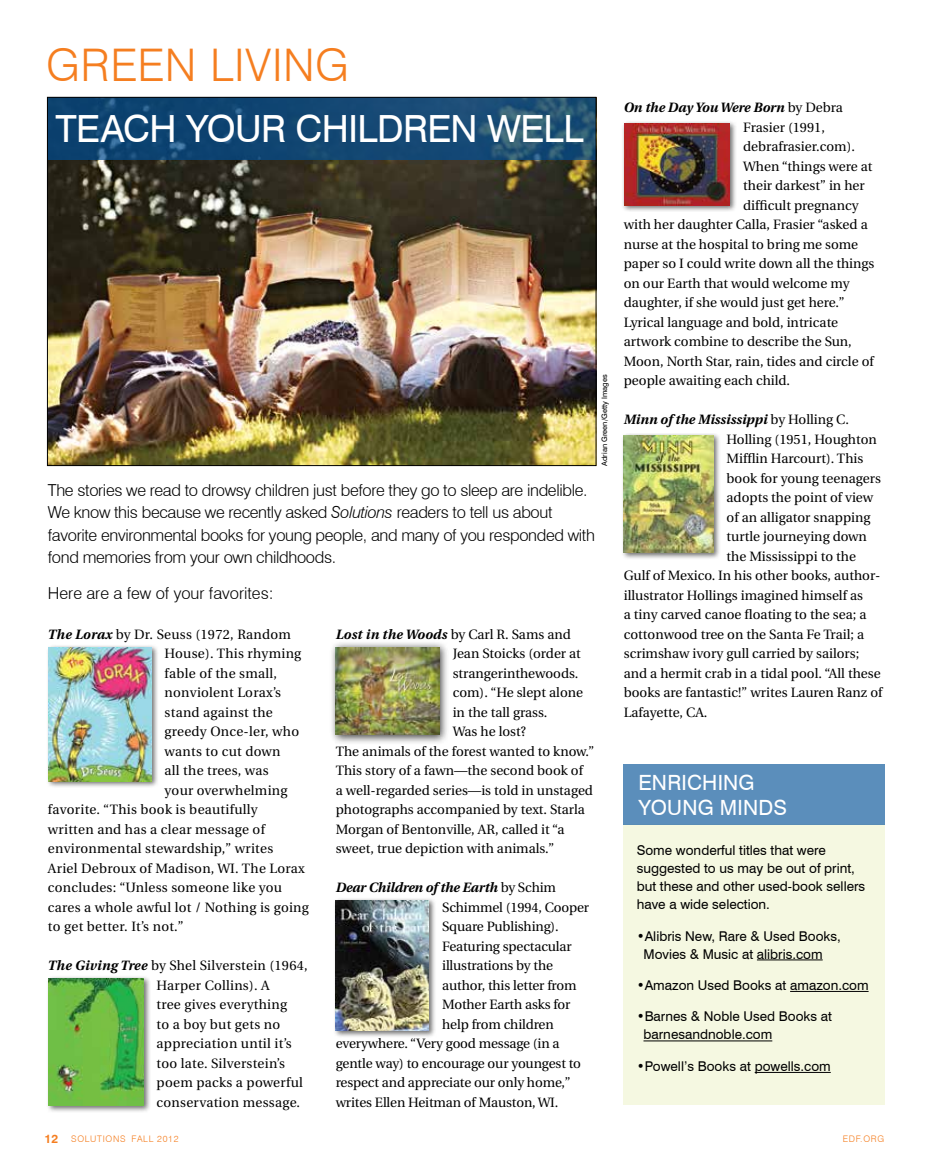
<style>
.page{position:relative;width:945px;height:1161px;background:#fff}
.page>*{position:absolute;margin:0;border:0;box-sizing:border-box;transform-origin:0 0}
.t1{font:300 45px "Swiss 721 BT";color:#f57e20}
.t2{font:37.5px "Swiss 721 BT";letter-spacing:-.015em;color:#fff}
.t3{font:21px/25.5px "Swiss 721 BT";letter-spacing:.01em;color:#fff}
.t4{font:300 16.5px/22.5px "Swiss 721 BT";letter-spacing:-.02em;color:#000}
.t5{font:300 16.5px "Swiss 721 BT";color:#000}
.t6{font:13.5px "Utopia";color:#000}
.t7{font:13.5px/19.5px "Utopia";letter-spacing:.02em;color:#000}
.t8{font:13.5px/18px "Swiss 721 BT";color:#000}
.t9{font:italic 700 13.5px "Utopia";color:#000}
.t10{font:300 9px "Swiss 721 BT";letter-spacing:.08em;color:#f57e20}
.t11{font:7.5px "Swiss 721 BT";color:#000}
.s1{font-style:italic}
.s2{font-weight:700;font-style:italic}
.s3{font-weight:400;font-style:normal}
.s4{font-weight:700;font-size:12px}
</style>
<div class="page">
<img style="left:49px;top:159px;width:545px;height:305px">
<svg style="left:49px;top:99px;width:545px;height:60px;background:#154973"></svg>
<div style="left:623px;top:825px;width:262px;height:280px;background:#f5f8e1"></div>
<hr style="left:757px;top:960px;width:66px;height:1px;background:#000">
<hr style="left:790px;top:991px;width:79px;height:1px;background:#000">
<hr style="left:644px;top:1041px;width:128px;height:1px;background:#000">
<hr style="left:755px;top:1072px;width:76px;height:1px;background:#000">
<div style="left:623px;top:764px;width:262px;height:61px;background:#5b8ebb"></div>
<div style="left:46px;top:644px;width:113px;height:144px;background:#000;opacity:.58"></div>
<img style="left:49px;top:647px;width:102px;height:134px">
<div style="left:46px;top:975px;width:105px;height:137px;background:#000;opacity:.58"></div>
<img style="left:48px;top:978px;width:95px;height:127px">
<div style="left:329px;top:641px;width:120px;height:104px;background:#000;opacity:.75"></div>
<img style="left:336px;top:647px;width:103px;height:88px">
<div style="left:622px;top:121px;width:116px;height:91px;background:#000;opacity:.58"></div>
<img style="left:624px;top:123px;width:106px;height:82px">
<div style="left:621px;top:433px;width:100px;height:126px;background:#000;opacity:.58"></div>
<img style="left:623px;top:435px;width:90px;height:117px">
<div style="left:333px;top:897px;width:103px;height:141px;background:#000;opacity:.58"></div>
<img style="left:336px;top:900px;width:93px;height:130px">
<h1 class="t1" style="left:46px;top:37px;width:63px">green</h1>
<h1 class="t1" style="left:210px;top:37px;width:140px">living</h1>
<h2 class="t2" style="left:55px;top:105px;width:508px">Teach your children well</h2>
<p class="t11" style="left:600px;top:466px;width:93px;rotate:-90deg">Adrian Green/Getty I mages</p>
<p class="t4" style="left:48px;top:479px;width:549px">The stories we read to drowsy children just before they go to sleep are indelible.<br>We know this because we recently asked <span class="s1">Solutions</span> readers to tell us about favorite environmental books for young people, and many of you responded with fond memories from your own childhoods.</p>
<p class="t5" style="left:48px;top:583px;width:227px">H ere are a few of your favorites:</p>
<p class="t7" style="left:48px;top:625px;width:245px"><span class="s2">The Lorax</span> by Dr. Seuss (1972, Random</p>
<p class="t7" style="left:165px;top:644px;width:138px">House). This rhyming</p>
<p class="t7" style="left:165px;top:664px;width:114px">fable of the small,</p>
<p class="t7" style="left:165px;top:683px;width:118px">nonviolent Lorax’s</p>
<p class="t7" style="left:165px;top:703px;width:110px">stand against the</p>
<p class="t7" style="left:165px;top:722px;width:136px">greedy Once-ler, who</p>
<p class="t7" style="left:165px;top:742px;width:117px">wants to cut down</p>
<p class="t7" style="left:165px;top:761px;width:106px">all the trees, was</p>
<p class="t7" style="left:165px;top:781px;width:124px">your overwhelming</p>
<p class="t7" style="left:48px;top:800px;width:211px">favorite. “This book is beautifully</p>
<p class="t7" style="left:48px;top:820px;width:219px">written and has a clear message of</p>
<p class="t7" style="left:48px;top:839px;width:227px">environmental stewardship,” writes</p>
<p class="t7" style="left:48px;top:859px;width:258px">Ariel Debroux of Madison, WI. The Lorax</p>
<p class="t7" style="left:48px;top:878px;width:236px">concludes: “Unless someone like you</p>
<p class="t7" style="left:48px;top:898px;width:263px">cares a whole awful lot / Nothing is going</p>
<p class="t7" style="left:48px;top:917px;width:137px">to get better. It’s not.”</p>
<p class="t7" style="left:157px;top:956px;width:153px;text-indent:-109px"><span class="s2">The Giving Tree</span> by Shel Silverstein (1964,<br>Harper Collins). A<br>tree gives everything<br>to a boy but gets no appreciation until it’s too late. Silverstein’s poem packs a powerful conservation message.</p>
<p class="t6" style="left:336px;top:627px;width:237px"><span class="s2">Lost in the Woods</span> by Carl R. Sams and</p>
<p class="t6" style="left:453px;top:646px;width:130px">Jean Stoicks (order at</p>
<p class="t6" style="left:453px;top:666px;width:127px">strangerinthewoods.</p>
<p class="t6" style="left:453px;top:685px;width:132px">com). “He slept alone</p>
<p class="t6" style="left:453px;top:705px;width:96px">in the tall grass.</p>
<p class="t6" style="left:453px;top:724px;width:75px">Was he lost?</p>
<p class="t6" style="left:336px;top:744px;width:260px">The animals of the forest wanted to know.”</p>
<p class="t6" style="left:336px;top:763px;width:249px">This story of a fawn—the second book of</p>
<p class="t6" style="left:336px;top:783px;width:259px">a well-regarded series—is told in unstaged</p>
<p class="t6" style="left:336px;top:802px;width:251px">photographs accompanied by text. Starla</p>
<p class="t6" style="left:336px;top:822px;width:230px">Morgan of Bentonville, AR, called it “a</p>
<p class="t6" style="left:336px;top:841px;width:220px">sweet, true depiction with animals.”</p>
<p class="t9" style="left:336px;top:880px;width:222px">Dear Children of the Earth <span class="s3">by Schim</span></p>
<p class="t6" style="left:442px;top:900px;width:148px">Schimmel (1994, Cooper</p>
<p class="t6" style="left:442px;top:919px;width:118px">Square Publishing).</p>
<p class="t6" style="left:442px;top:939px;width:131px">Featuring spectacular</p>
<p class="t6" style="left:442px;top:958px;width:112px">illustrations by the</p>
<p class="t6" style="left:442px;top:978px;width:136px">author, this letter from</p>
<p class="t6" style="left:442px;top:997px;width:130px">Mother Earth asks for</p>
<p class="t6" style="left:442px;top:1017px;width:113px">help from children</p>
<p class="t6" style="left:336px;top:1036px;width:225px">everywhere. “Very good message (in a</p>
<p class="t6" style="left:336px;top:1056px;width:247px">gentle way) to encourage our youngest to</p>
<p class="t6" style="left:336px;top:1075px;width:236px">respect and appreciate our only home,”</p>
<p class="t6" style="left:336px;top:1095px;width:224px">writes Ellen Heitman of Mauston, WI.</p>
<p class="t9" style="left:624px;top:100px;width:221px">On the Day You Were Born <span class="s3">by Debra</span></p>
<p class="t6" style="left:743px;top:120px;width:83px">Frasier (1991,</p>
<p class="t6" style="left:743px;top:139px;width:113px">debrafrasier.com).</p>
<p class="t6" style="left:743px;top:159px;width:131px">When “things were at</p>
<p class="t6" style="left:743px;top:178px;width:123px">their darkest” in her</p>
<p class="t6" style="left:743px;top:198px;width:117px">difficult pregnancy</p>
<p class="t6" style="left:624px;top:217px;width:245px">with her daughter Calla, Frasier “asked a</p>
<p class="t6" style="left:624px;top:237px;width:236px">nurse at the hospital to bring me some</p>
<p class="t6" style="left:624px;top:256px;width:252px">paper so I could write down all the things</p>
<p class="t6" style="left:624px;top:276px;width:227px">on our Earth that would welcome my</p>
<p class="t6" style="left:624px;top:295px;width:222px">daughter, if she would just get here.”</p>
<p class="t6" style="left:624px;top:315px;width:216px">Lyrical language and bold, intricate</p>
<p class="t6" style="left:624px;top:334px;width:230px">artwork combine to describe the Sun,</p>
<p class="t6" style="left:624px;top:354px;width:252px">Moon, North Star, rain, tides and circle of</p>
<p class="t6" style="left:624px;top:373px;width:168px">people awaiting each child.</p>
<p class="t9" style="left:624px;top:412px;width:227px">Minn of the Mississippi <span class="s3">by Holling C.</span></p>
<p class="t6" style="left:727px;top:432px;width:152px">Holling (1951, Houghton</p>
<p class="t6" style="left:727px;top:451px;width:138px">Mifflin Harcourt). This</p>
<p class="t6" style="left:727px;top:471px;width:156px">book for young teenagers</p>
<p class="t6" style="left:727px;top:490px;width:148px">adopts the point of view</p>
<p class="t6" style="left:727px;top:510px;width:145px">of an alligator snapping</p>
<p class="t6" style="left:727px;top:529px;width:142px">turtle journeying down</p>
<p class="t6" style="left:727px;top:549px;width:131px">the Mississippi to the</p>
<p class="t6" style="left:624px;top:568px;width:258px">Gulf of Mexico. In his other books, author-</p>
<p class="t6" style="left:624px;top:588px;width:241px">illustrator Hollings imagined himself as</p>
<p class="t6" style="left:624px;top:607px;width:244px">a tiny carved canoe floating to the sea; a</p>
<p class="t6" style="left:624px;top:627px;width:242px">cottonwood tree on the Santa Fe Trail; a</p>
<p class="t6" style="left:624px;top:646px;width:237px">scrimshaw ivory gull carried by sailors;</p>
<p class="t6" style="left:624px;top:666px;width:258px">and a hermit crab in a tidal pool. “All these</p>
<p class="t6" style="left:624px;top:685px;width:260px">books are fantastic!” writes Lauren Ranz of</p>
<p class="t6" style="left:624px;top:705px;width:85px">Lafayette, CA.</p>
<h3 class="t3" style="left:638px;top:769px;width:150px">Enriching young minds</h3>
<p class="t8" style="left:637px;top:841px;width:230px">Some wonderful titles that were suggested to us may be out of print, but these and other used-book sellers have a wide selection.</p>
<p class="t8" style="left:644px;top:927px;width:199px;text-indent:-7px">•Alibris New, Rare &amp; Used Books,<br>Movies &amp; Music at alibris.com</p>
<p class="t8" style="left:637px;top:976px;width:233px">•Amazon Used Books at amazon.com</p>
<p class="t8" style="left:644px;top:1008px;width:190px;text-indent:-7px">•Barnes &amp; Noble Used Books at barnesandnoble.com</p>
<p class="t8" style="left:637px;top:1057px;width:196px">•Powell’s Books at powells.com</p>
<p class="t10" style="left:45px;top:1133px;width:135px"><span class="s4">12</span> solutions FALL 2012</p>
<p class="t10" style="left:843px;top:1133px;width:43px">edf.org</p>
</div>
